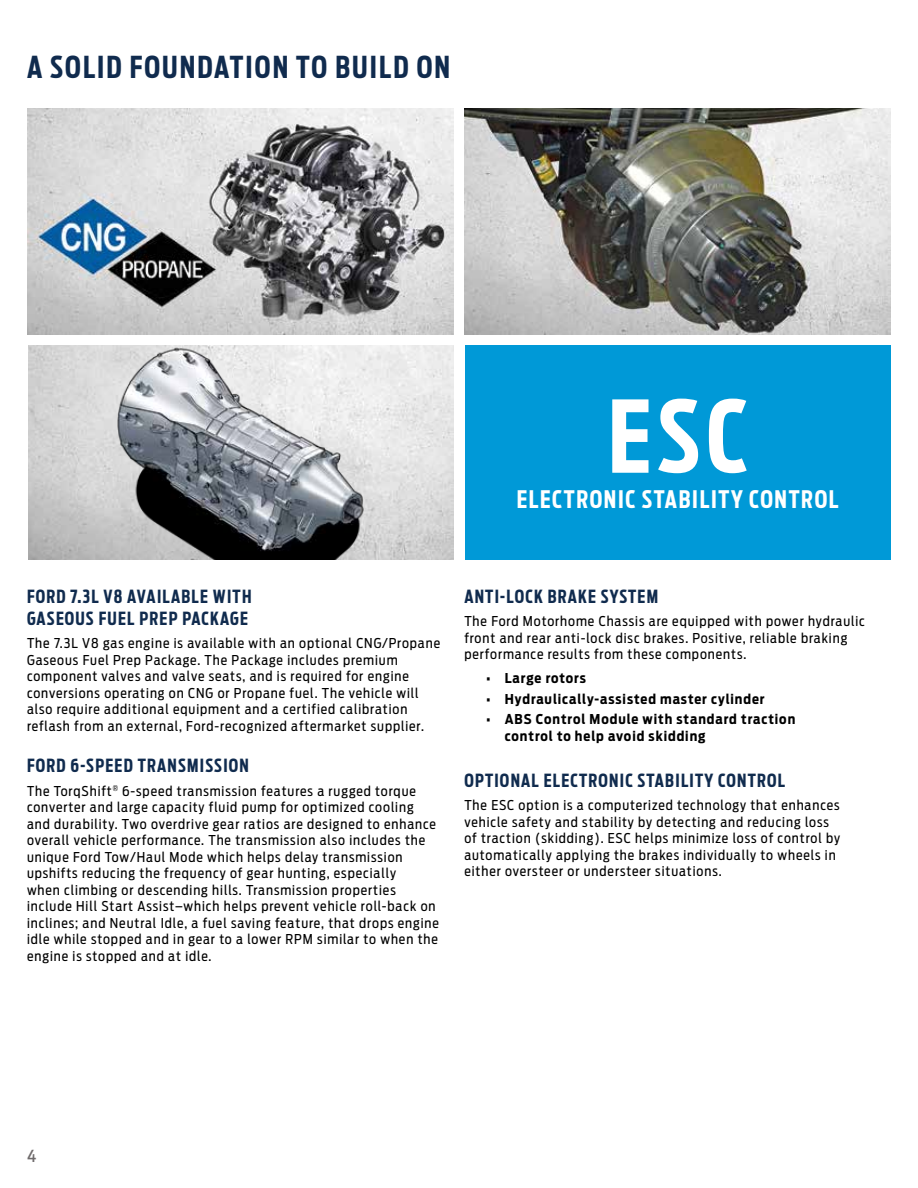
<style>
.page{position:relative;width:918px;height:1188px;background:#fff}
.page>*{position:absolute;margin:0;border:0;box-sizing:border-box;transform-origin:0 0}
.t1{font:700 99px "Ford Antenna Extra Cond";color:#fff}
.t2{font:700 30px "Ford Antenna Extra Cond";letter-spacing:.07em;color:#102b4e}
.t3{font:700 24px "Ford Antenna Extra Cond";letter-spacing:.07em;color:#fff}
.t4{font:700 18px/21.6px "Ford Antenna Extra Cond";letter-spacing:.07em;color:#102b4e}
.t5{font:500 16.5px "Ford Antenna Cond";color:#6f6b6c}
.t6{font:13.5px/16.5px "Ford Antenna Cond";letter-spacing:.07em;color:#000}
.t7{font:700 13.5px/16.5px "Ford Antenna Cond";letter-spacing:.07em;color:#000}
</style>
<div class="page">
<img style="left:27px;top:108px;width:427px;height:226px">
<img style="left:464px;top:108px;width:427px;height:226px">
<img style="left:28px;top:345px;width:426px;height:215px">
<img style="left:101px;top:345px;width:279px;height:215px">
<div style="left:465px;top:345px;width:426px;height:215px;background:#0099d7"></div>
<h2 class="t2" style="left:27px;top:41px;width:425px">A SOLID FOUNDATION TO BUILD ON</h2>
<p class="t1" style="left:608px;top:350px;width:141px">ESC</p>
<p class="t3" style="left:517px;top:478px;width:323px">ELECTRONIC STABILITY CONTROL</p>
<h3 class="t4" style="left:27px;top:584px;width:226px">FORD 7.3L V8 AVAILABLE WITH<br>GASEOUS FUEL PREP PACKAGE</h3>
<p class="t6" style="left:27px;top:633px;width:415px">The 7.3L V8 gas engine is available with an optional CNG/Propane Gaseous Fuel Prep Package. The Package includes premium component valves and valve seats, and is required for engine conversions operating on CNG or Propane fuel. The vehicle will also require additional equipment and a certified calibration reflash from an external, Ford-recognized aftermarket supplier.</p>
<h3 class="t4" style="left:27px;top:753px;width:223px">FORD 6-SPEED TRANSMISSION</h3>
<p class="t6" style="left:27px;top:781px;width:414px">The TorqShift<sup>®</sup> 6-speed transmission features a rugged torque converter and large capacity fluid pump for optimized cooling and durability. Two overdrive gear ratios are designed to enhance overall vehicle performance. The transmission also includes the unique Ford Tow/Haul Mode which helps delay transmission upshifts reducing the frequency of gear hunting, especially<br>when climbing or descending hills. Transmission properties include Hill Start Assist–which helps prevent vehicle roll-back on inclines; and Neutral Idle, a fuel saving feature, that drops engine idle while stopped and in gear to a lower RPM similar to when the engine is stopped and at idle.</p>
<h3 class="t4" style="left:464px;top:584px;width:195px">ANTI-LOCK BRAKE SYSTEM</h3>
<p class="t6" style="left:464px;top:612px;width:402px">The Ford Motorhome Chassis are equipped with power hydraulic front and rear anti-lock disc brakes. Positive, reliable braking performance results from these components.</p>
<p class="t7" style="left:486px;top:668px;width:101px">• Large rotors</p>
<p class="t7" style="left:486px;top:689px;width:280px">• Hydraulically-assisted master cylinder</p>
<p class="t7" style="left:505px;top:710px;width:292px;text-indent:-19px">• ABS Control Module with standard traction control to help avoid skidding</p>
<h3 class="t4" style="left:464px;top:768px;width:322px">OPTIONAL ELECTRONIC STABILITY CONTROL</h3>
<p class="t6" style="left:464px;top:795px;width:377px">The ESC option is a computerized technology that enhances vehicle safety and stability by detecting and reducing loss of traction (skidding). ESC helps minimize loss of control by automatically applying the brakes individually to wheels in either oversteer or understeer situations.</p>
<p class="t5" style="left:27px;top:1142px;width:11px">4</p>
</div>
